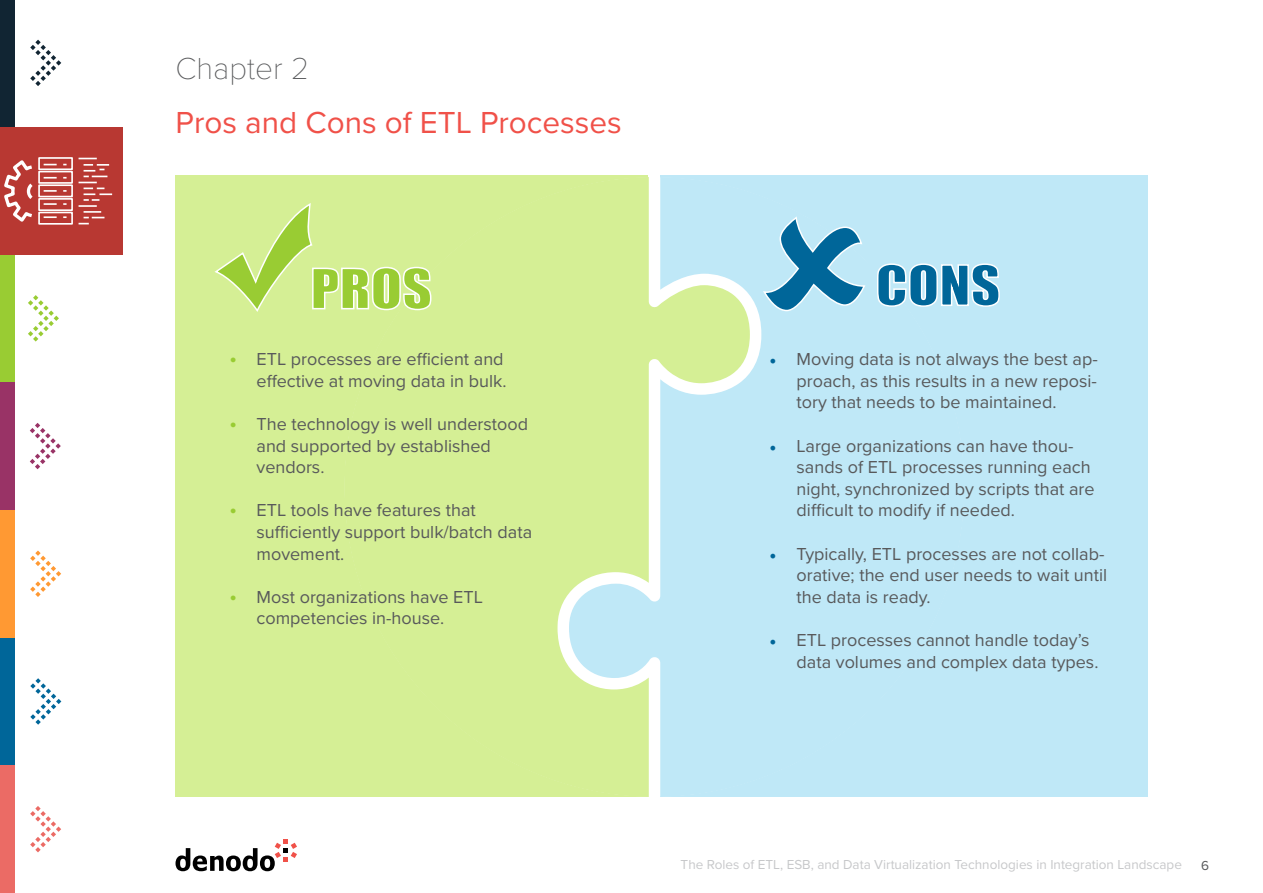
<style>
.page{position:relative;width:1263px;height:893px;background:#fff}
.page>*{position:absolute;margin:0;border:0;box-sizing:border-box;transform-origin:0 0}
.t1{font:31.5px "Proxima Nova";color:#f05149}
.t2{font:100 31.5px "Proxima Nova T";color:#58595b}
.t3{font:18px/21.6px "Proxima Nova";color:#58595b}
.t4{font:13.5px "Proxima Nova";color:#c7c8ca}
.t5{font:13.5px "Proxima Nova";color:#58595b}
.s1{font-weight:600;font-size:21px;color:#9c3}
.s2{font-family:"Minion Pro";color:#069}
</style>
<div class="page">
<svg style="left:175px;top:839px;width:122px;height:32px"></svg>
<div style="left:0;top:0;width:15px;height:127px;background:#112533"></div>
<div style="left:0;top:382px;width:15px;height:128px;background:#936"></div>
<div style="left:0;top:254px;width:15px;height:128px;background:#9c3"></div>
<div style="left:0;top:638px;width:15px;height:127px;background:#069"></div>
<div style="left:0;top:510px;width:15px;height:128px;background:#f93"></div>
<div style="left:0;top:765px;width:15px;height:128px;background:#eb6b65"></div>
<svg style="left:28px;top:295px;width:31px;height:47px"></svg>
<svg style="left:30px;top:423px;width:31px;height:46px"></svg>
<svg style="left:30px;top:550px;width:31px;height:47px"></svg>
<svg style="left:30px;top:678px;width:31px;height:47px"></svg>
<svg style="left:30px;top:806px;width:31px;height:46px"></svg>
<svg style="left:30px;top:40px;width:31px;height:46px"></svg>
<div style="left:660px;top:176px;width:488px;height:621px;background:#bfe8f7"></div>
<div style="left:176px;top:176px;width:472px;height:621px;background:#d5ef95"></div>
<svg style="left:569px;top:177px;width:193px;height:620px"></svg>
<svg style="left:214px;top:203px;width:218px;height:109px"></svg>
<svg style="left:877px;top:263px;width:123px;height:44px"></svg>
<svg style="left:761px;top:215px;width:105px;height:97px"></svg>
<div style="left:0;top:127px;width:122px;height:128px;background:#b83832"></div>
<div style="left:38px;top:157px;width:35px;height:13px;border:2px solid #fff"></div>
<div style="left:38px;top:171px;width:35px;height:13px;border:2px solid #fff"></div>
<div style="left:38px;top:184px;width:35px;height:13px;border:2px solid #fff"></div>
<div style="left:38px;top:198px;width:35px;height:13px;border:2px solid #fff"></div>
<div style="left:38px;top:212px;width:35px;height:13px;border:2px solid #fff"></div>
<svg style="left:4px;top:157px;width:63px;height:68px"></svg>
<svg style="left:79px;top:158px;width:33px;height:66px"></svg>
<h1 class="t2" style="left:176px;top:50px;width:135px">Chapter 2</h1>
<h1 class="t1" style="left:176px;top:99px;width:448px">Pros and Cons of ETL Processes</h1>
<p class="t3" style="left:230px;top:348px;width:278px;text-align:right"><span class="s1">•</span> ETL processes are efficient and effective at moving data in bulk.</p>
<p class="t3" style="left:256px;top:412px;width:273px;text-indent:-27px"><span class="s1">•</span> The technology is well understood and supported by established vendors.</p>
<p class="t3" style="left:256px;top:499px;width:277px;text-indent:-27px"><span class="s1">•</span> ETL tools have features that sufficiently support bulk/batch data movement.</p>
<p class="t3" style="left:256px;top:585px;width:228px;text-indent:-27px"><span class="s1">•</span> Most organizations have ETL competencies in-house.</p>
<p class="t3" style="left:796px;top:348px;width:303px;text-align:justify;text-indent:-27px"><span class="s2">•</span> Moving data is not always the best ap&shy;proach, as this results in a new reposi&shy;tory that needs to be maintained.</p>
<p class="t3" style="left:796px;top:434px;width:300px;text-indent:-27px"><span class="s2">•</span> Large organizations can have thou&shy;sands of ETL processes running each night, synchronized by scripts that are difficult to modify if needed.</p>
<p class="t3" style="left:796px;top:542px;width:312px;text-indent:-27px"><span class="s2">•</span> Typically, ETL processes are not collab&shy;orative; the end user needs to wait until the data is ready.</p>
<p class="t3" style="left:796px;top:628px;width:303px;text-indent:-27px"><span class="s2">•</span> ETL processes cannot handle today’s data volumes and complex data types.</p>
<p class="t4" style="left:681px;top:855px;width:503px">The Roles of ETL, ESB, and Data Virtualization Technologies in Integration Landscape</p>
<p class="t5" style="left:1201px;top:855px;width:9px">6</p>
</div>
